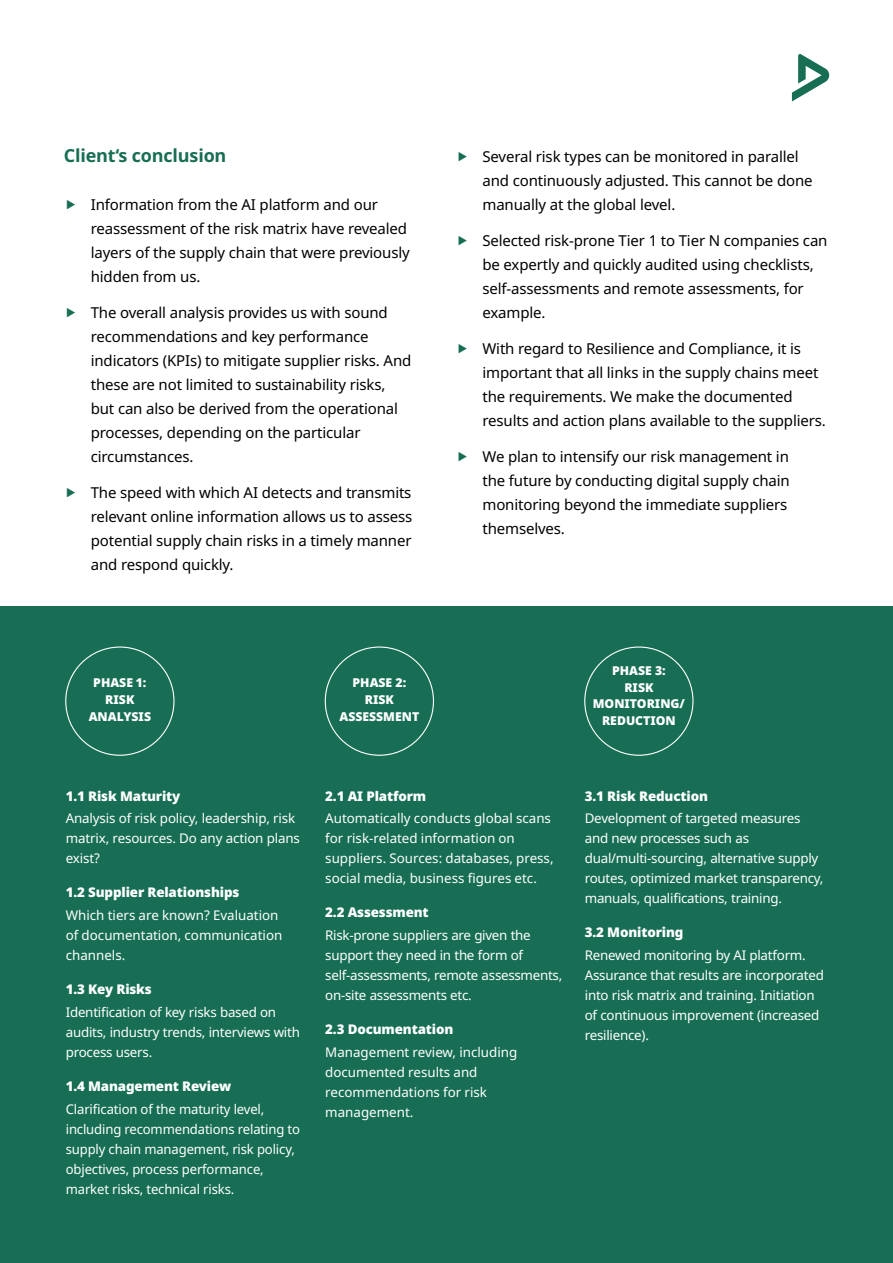
<style>
.page{position:relative;width:893px;height:1263px;background:#fff}
.page>*{position:absolute;margin:0;border:0;box-sizing:border-box;transform-origin:0 0}
.t1{font:700 18px "Noto Sans";letter-spacing:-.01em;color:#176e54}
.t2{font:15px/24px "Noto Sans";letter-spacing:-.01em;color:#000}
.t3{font:13.35px/20px "Noto Sans";letter-spacing:-.02em;color:#fff}
.t4{font:13.35px/20px "Noto Sans";color:#fff}
.t5{font:900 13.35px "Noto Sans";letter-spacing:-.01em;color:#fff}
.t6{font:900 12.3px/16.6px "Noto Sans";color:#fff;text-align:center}
</style>
<div class="page">
<svg style="left:792px;top:54px;width:37px;height:47px"></svg>
<div style="left:0;top:606px;width:893px;height:657px;background:#176e54"></div>
<p class="t1" style="left:64px;top:145px;width:164px">Client‘s conclusion</p>
<p class="t2" style="left:91px;top:193px;width:320px">Information from the AI platform and our reassessment of the risk matrix have revealed layers of the supply chain that were previously hidden from us.</p>
<p class="t2" style="left:91px;top:301px;width:322px">The overall analysis provides us with sound recommendations and key performance indicators (KPIs) to mitigate supplier risks. And these are not limited to sustainability risks, but can also be derived from the operational processes, depending on the particular circumstances.</p>
<p class="t2" style="left:91px;top:481px;width:323px;text-align:justify">The speed with which AI detects and transmits relevant online information allows us to assess potential supply chain risks in a timely manner and respond quickly.</p>
<p class="t6" style="left:89px;top:675px;width:64px">PHASE 1:<br>RISK<br>ANALYSIS</p>
<p class="t6" style="left:339px;top:675px;width:81px">PHASE 2:<br>RISK<br>ASSESSMENT</p>
<p class="t2" style="left:482px;top:145px;width:332px">Several risk types can be monitored in parallel and continuously adjusted. This cannot be done manually at the global level.</p>
<p class="t2" style="left:482px;top:229px;width:346px">Selected risk-prone Tier 1 to Tier N companies can be expertly and quickly audited using checklists, self-assessments and remote assessments, for example.</p>
<p class="t2" style="left:482px;top:337px;width:345px">With regard to Resilience and Compliance, it is important that all links in the supply chains meet the requirements. We make the documented results and action plans available to the suppliers.</p>
<p class="t2" style="left:482px;top:445px;width:309px">We plan to intensify our risk management in the future by conducting digital supply chain monitoring beyond the immediate suppliers themselves.</p>
<p class="t6" style="left:593px;top:662px;width:94px">PHASE 3:<br>RISK<br>MONITORING/<br>REDUCTION</p>
<p class="t5" style="left:66px;top:788px;width:116px">1.1 Risk Maturity</p>
<p class="t3" style="left:66px;top:809px;width:236px">Analysis of risk policy, leadership, risk matrix, resources. Do any action plans exist?</p>
<p class="t5" style="left:66px;top:885px;width:175px">1.2 Supplier Relationships</p>
<p class="t4" style="left:66px;top:905px;width:218px">Which tiers are known? Evaluation of documentation, communication channels.</p>
<p class="t5" style="left:66px;top:982px;width:88px">1.3 Key Risks</p>
<p class="t3" style="left:66px;top:1002px;width:236px">Identification of key risks based on audits, industry trends, interviews with process users.</p>
<p class="t5" style="left:66px;top:1078px;width:167px">1.4 Management Review</p>
<p class="t3" style="left:66px;top:1099px;width:236px">Clarification of the maturity level, including recommendations relating to supply chain management, risk policy, objectives, process performance, market risks, technical risks.</p>
<p class="t5" style="left:325px;top:788px;width:102px">2.1 AI Platform</p>
<p class="t4" style="left:325px;top:809px;width:230px">Automatically conducts global scans for risk-related information on suppliers. Sources: databases, press, social media, business figures etc.</p>
<p class="t5" style="left:325px;top:905px;width:105px">2.2 Assessment</p>
<p class="t3" style="left:325px;top:925px;width:239px">Risk-prone suppliers are given the support they need in the form of self-assessments, remote assessments, on-site assessments etc.</p>
<p class="t5" style="left:325px;top:1022px;width:130px">2.3 Documentation</p>
<p class="t4" style="left:325px;top:1042px;width:193px">Management review, including documented results and recommendations for risk management.</p>
<p class="t5" style="left:585px;top:788px;width:125px">3.1 Risk Reduction</p>
<p class="t3" style="left:585px;top:809px;width:240px">Development of targeted measures and new processes such as dual/multi-sourcing, alternative supply routes, optimized market transparency, manuals, qualifications, training.</p>
<p class="t5" style="left:585px;top:925px;width:100px">3.2 Monitoring</p>
<p class="t3" style="left:585px;top:945px;width:241px">Renewed monitoring by AI platform.<br>Assurance that results are incorporated into risk matrix and training. Initiation of continuous improvement (increased resilience).</p>
</div>
